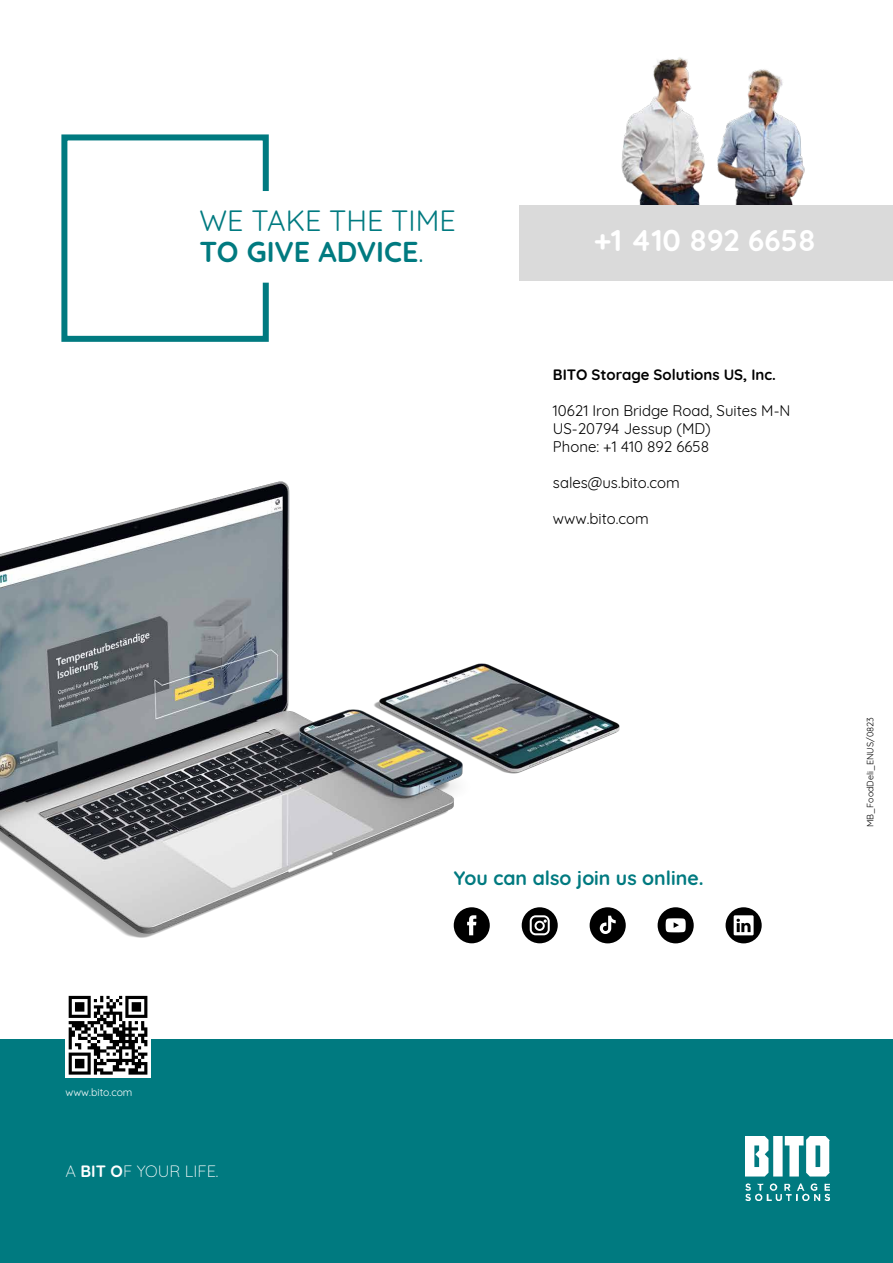
<style>
.page{position:relative;width:893px;height:1263px;background:#fff}
.page>*{position:absolute;margin:0;border:0;box-sizing:border-box;transform-origin:0 0}
.t1{font:700 30px "Quicksand";color:#fff}
.t2{font:28.65px/31px "Quicksand";color:#007a80}
.t3{font:700 19.5px "Quicksand";color:#007a80}
.t4{font:300 16.35px "Quicksand";color:#fff}
.t5{font:15px/18px "Quicksand";color:#000}
.t6{font:700 15px "Quicksand";color:#000}
.t7{font:10.5px "Quicksand";color:#fff}
.t8{font:9px "Quicksand";color:#000}
.s1{font-weight:700}
</style>
<div class="page">
<img style="left:0;top:481px;width:762px;height:463px">
<div style="left:0;top:1039px;width:893px;height:224px;background:#007a80"></div>
<div style="left:519px;top:205px;width:374px;height:76px;background:#dadada"></div>
<img style="left:621px;top:57px;width:184px;height:148px">
<svg style="left:61px;top:134px;width:208px;height:208px"></svg>
<div style="left:454px;top:907px;width:36px;height:36px;background:#000;border-radius:50%"></div>
<svg style="left:467px;top:915px;width:9px;height:20px"></svg>
<div style="left:726px;top:907px;width:36px;height:36px;background:#000;border-radius:18px"></div>
<svg style="left:734px;top:915px;width:20px;height:20px"></svg>
<div style="left:590px;top:907px;width:36px;height:36px;background:#000;border-radius:50%"></div>
<svg style="left:599px;top:915px;width:17px;height:19px"></svg>
<div style="left:658px;top:907px;width:36px;height:36px;background:#000;border-radius:18px"></div>
<svg style="left:666px;top:918px;width:20px;height:14px"></svg>
<div style="left:522px;top:907px;width:36px;height:36px;background:#000;border-radius:18px"></div>
<svg style="left:530px;top:915px;width:20px;height:20px"></svg>
<svg style="left:66px;top:995px;width:85px;height:83px"></svg>
<svg style="left:69px;top:996px;width:78px;height:78px"></svg>
<img style="left:745px;top:1137px;width:85px;height:64px">
<h2 class="t2" style="left:200px;top:203px;width:258px">WE TAKE THE TIME<br><span class="s1">TO GIVE ADVICE</span>.</h2>
<h1 class="t1" style="left:594px;top:216px;width:224px">+1 410 892 6658</h1>
<p class="t6" style="left:553px;top:362px;width:225px">BITO Storage Solutions US, Inc.</p>
<p class="t5" style="left:553px;top:400px;width:239px">10621 Iron Bridge Road, Suites M-N<br>US-20794 Jessup (MD)<br>Phone: +1 410 892 6658</p>
<p class="t5" style="left:553px;top:472px;width:128px">sales@us.bito.com</p>
<p class="t5" style="left:553px;top:508px;width:97px">www.bito.com</p>
<h3 class="t3" style="left:454px;top:862px;width:251px">You can also join us online.</h3>
<p class="t8" style="left:863px;top:827px;width:111px;rotate:-90deg">MB_FoodDeli_ENUS/0823</p>
<p class="t7" style="left:66px;top:1084px;width:69px">www.bito.com</p>
<p class="t4" style="left:66px;top:1158px;width:155px">A <span class="s1">BIT O</span>F YOUR LIFE.</p>
</div>
